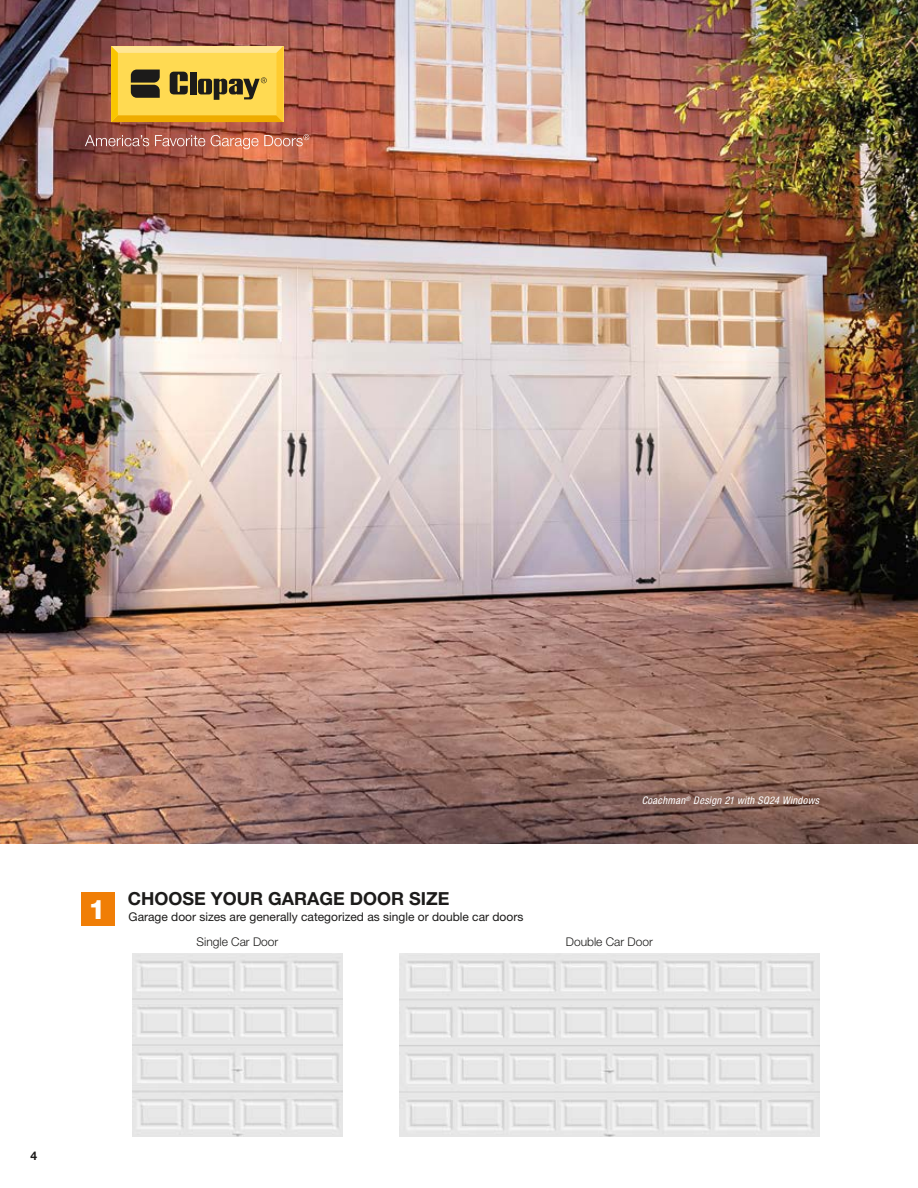
<style>
.page{position:relative;width:918px;height:1188px;background:#fff}
.page>*{position:absolute;margin:0;border:0;box-sizing:border-box;transform-origin:0 0}
.t1{font:800 27px "Helvetica Neue LT Std";color:#fff}
.t2{font:700 18px "Helvetica Neue LT Std";color:#1c1b1a}
.t3{font:12px "Helvetica Neue LT Std";color:#1c1b1a}
.t4{font:300 12px "Helvetica Neue LT Std";color:#1c1b1a}
.t5{font:700 12px "Helvetica Neue LT Std";color:#1c1b1a}
.t6{font:italic condensed 10.5px "Helvetica Neue LT Std";letter-spacing:.03em;color:#fff}
</style>
<div class="page">
<img style="left:0;top:0;width:918px;height:843px">
<div style="left:81px;top:892px;width:34px;height:34px;background:#f07e06"></div>
<img style="left:400px;top:953px;width:419px;height:184px">
<img style="left:133px;top:953px;width:209px;height:184px">
<svg style="left:85px;top:135px;width:64px;height:11px"></svg>
<svg style="left:155px;top:135px;width:50px;height:11px"></svg>
<svg style="left:211px;top:134px;width:98px;height:15px"></svg>
<svg style="left:111px;top:46px;width:172px;height:76px;background:#dbb944"></svg>
<p class="t6" style="left:642px;top:794px;width:179px">Coachman<sup>®</sup> Design 21 with SQ24 Windows</p>
<h1 class="t1" style="left:89px;top:893px;width:19px">1</h1>
<h2 class="t2" style="left:128px;top:887px;width:323px">CHOOSE YOUR GARAGE DOOR SIZE</h2>
<p class="t3" style="left:129px;top:909px;width:396px">Garage door sizes are generally categorized as single or double car doors</p>
<p class="t4" style="left:197px;top:935px;width:83px">Single Car Door</p>
<p class="t4" style="left:566px;top:935px;width:89px">Double Car Door</p>
<p class="t5" style="left:31px;top:1148px;width:8px">4</p>
</div>
